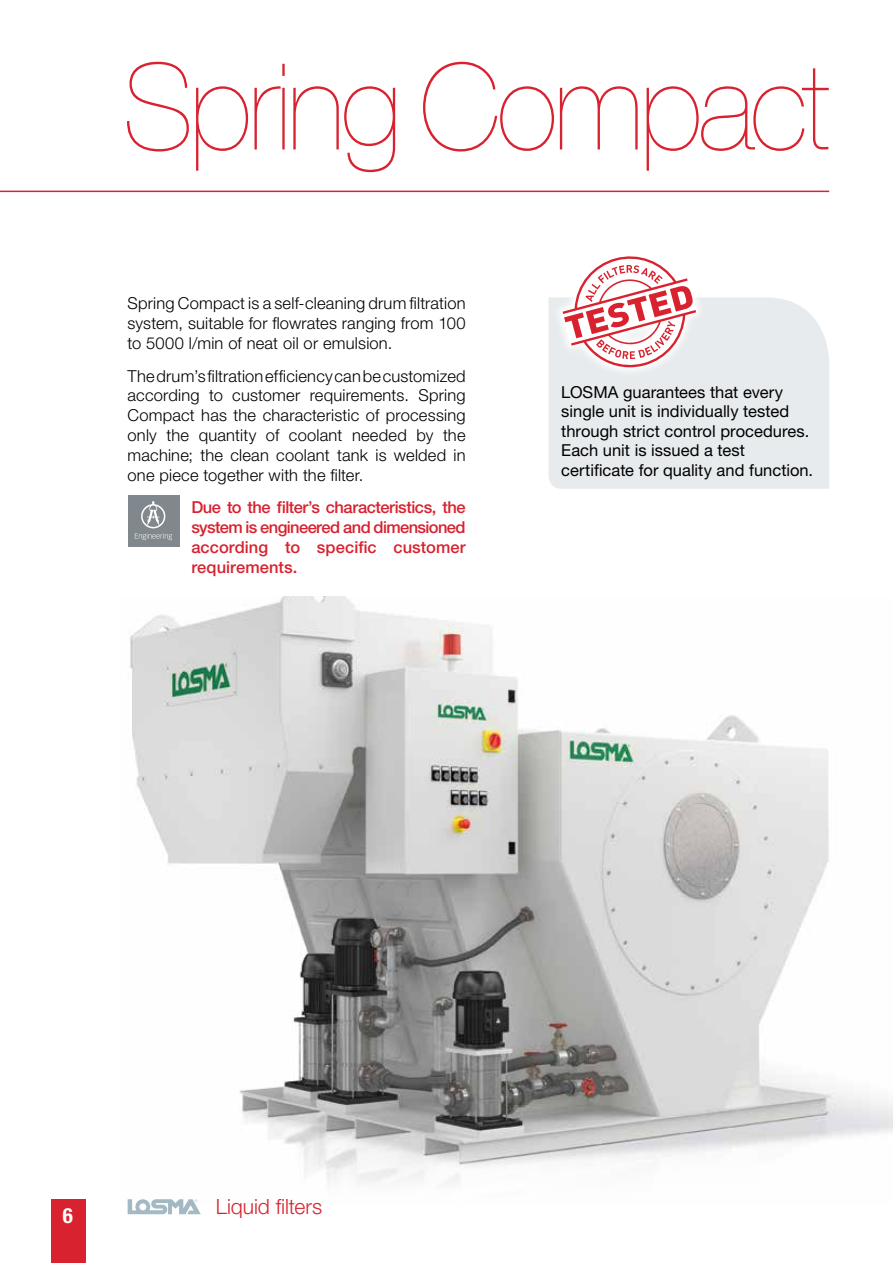
<style>
.page{position:relative;width:893px;height:1263px;background:#fff}
.page>*{position:absolute;margin:0;border:0;box-sizing:border-box;transform-origin:0 0}
.t1{font:200 120px "Helvetica Neue LT Std";letter-spacing:-.035em;color:#d82230}
.t2{font:300 21px "Helvetica Neue LT Std";letter-spacing:-.005em;color:#d82230}
.t3{font:700 condensed 21px "Helvetica Neue LT Std";color:#fff}
.t4{font:300 16.5px/19.8px "Helvetica Neue LT Std";letter-spacing:.01em;color:#000;text-align:justify}
.t5{font:16.5px/19.5px "Helvetica Neue LT Std";color:#000}
.t6{font:500 16.5px/19.8px "Helvetica Neue LT Std";letter-spacing:.005em;color:#d82230;text-align:justify}
</style>
<div class="page">
<div style="left:51px;top:1199px;width:34px;height:64px;background:#d82230"></div>
<svg style="left:128px;top:1207px;width:73px;height:7px"></svg>
<hr style="left:0;top:191px;width:829px;height:1px;background:#d82230">
<img style="left:127px;top:596px;width:766px;height:611px">
<div style="left:128px;top:495px;width:51px;height:52px;background:#80888d"></div>
<svg style="left:135px;top:501px;width:37px;height:39px"></svg>
<div style="left:549px;top:297px;width:280px;height:192px;background:#e7ebed"></div>
<div style="left:552px;top:245px;width:155px;height:133px;background:linear-gradient(to right,#f2f4f5,#f2f4f5)"></div>
<svg style="left:561px;top:252px;width:136px;height:117px"></svg>
<h1 class="t1" style="left:123px;top:38px;width:709px">Spring Compact</h1>
<p class="t4" style="left:128px;top:293px;width:340px">Spring Compact is a self-cleaning drum filtration system, suitable for flowrates ranging from 100 to 5000 l/min of neat oil or emulsion.</p>
<p class="t4" style="left:128px;top:365px;width:340px">The drum’s filtration efficiency can be customized according to customer requirements. Spring Compact has the characteristic of processing only the quantity of coolant needed by the machine; the clean coolant tank is welded in one piece together with the filter.</p>
<p class="t6" style="left:191px;top:497px;width:276px">Due to the filter’s characteristics, the system is engineered and dimensioned according to specific customer requirements.</p>
<p class="t5" style="left:561px;top:382px;width:253px">LOSMA guarantees that every single unit is individually tested through strict control procedures.<br>Each unit is issued a test certificate for quality and function.</p>
<p class="t3" style="left:63px;top:1202px;width:12px">6</p>
<p class="t2" style="left:216px;top:1194px;width:108px">Liquid filters</p>
</div>
